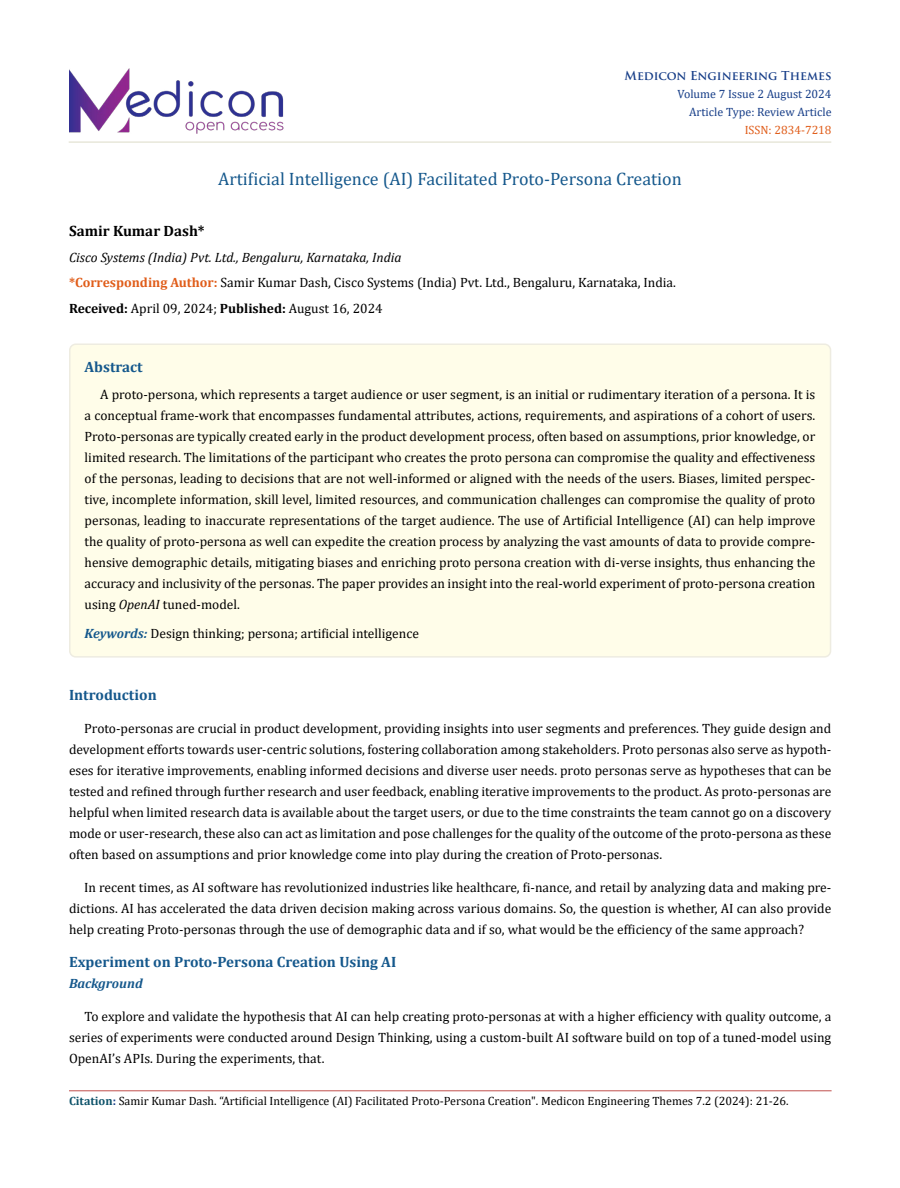
<style>
.page{position:relative;width:900px;height:1188px;background:#fff}
.page>*{position:absolute;margin:0;border:0;box-sizing:border-box;transform-origin:0 0}
.t1{font:18px "Cambria";color:#15588c}
.t2{font:700 15px "Cambria";color:#15588c}
.t3{font:700 15px "Cambria";color:#000}
.t4{font:13.5px/21px "Cambria";color:#000;text-align:justify}
.t5{font:italic 700 13.5px "Cambria";color:#15588c}
.t6{font:12px "Cambria";color:#000}
.t7{font:12px/18px "Cambria";color:#173e88;text-align:right}
.t8{font:700 12px "Trajan Pro";color:#173e88}
.t9{font:12px "Cambria";color:#e05d1a}
.s1{font-style:italic}
.s2{font-weight:700;color:#e05d1a}
.s3{font-weight:700}
.s4{font-weight:700;font-style:italic;color:#15588c}
.s5{font-weight:700;color:#0e536a}
.s6{font-weight:700;color:#173e88}
</style>
<div class="page">
<img style="left:69px;top:68px;width:218px;height:74px">
<hr style="left:69px;top:1091px;width:763px;height:1px;background:#c0504d">
<hr style="left:69px;top:142px;width:762px;height:1px;background:#e0dfcd">
<div style="left:70px;top:344px;width:761px;height:313px;background:#fffde9;border-radius:6px"></div>
<div style="left:69px;top:344px;width:762px;height:314px;border:2px solid #eeece1;border-radius:6px"></div>
<p class="t8" style="left:625px;top:68px;width:208px">Medicon Engineering Themes</p>
<p class="t7" style="left:678px;top:84px;width:155px">Volume 7 Issue 2 August 2024<br>Article Type: Review Article</p>
<p class="t9" style="left:745px;top:122px;width:88px">ISSN: 2834-7218</p>
<h1 class="t1" style="left:218px;top:169px;width:465px">Artificial Intelligence (AI) Facilitated Proto-Persona Creation</h1>
<p class="t3" style="left:69px;top:221px;width:137px">Samir Kumar Dash*</p>
<p class="t4" style="left:69px;top:244px;width:608px;line-height:25.5px;text-align:left"><span class="s1">Cisco Systems (India) Pvt. Ltd., Bengaluru, Karnataka, India<br></span><span class="s2">*Corresponding Author:</span> Samir Kumar Dash, Cisco Systems (India) Pvt. Ltd., Bengaluru, Karnataka, India.<br><span class="s3">Received:</span> April 09, 2024; <span class="s3">Published:</span> August 16, 2024</p>
<p class="t2" style="left:85px;top:356px;width:60px">Abstract</p>
<p class="t4" style="left:85px;top:384px;width:732px;text-indent:16px">A proto-persona, which represents a target audience or user segment, is an initial or rudimentary iteration of a persona. It is a conceptual frame-work that encompasses fundamental attributes, actions, requirements, and aspirations of a cohort of users.<br>Proto-personas are typically created early in the product development process, often based on assumptions, prior knowledge, or limited research. The limitations of the participant who creates the proto persona can compromise the quality and effectiveness of the personas, leading to decisions that are not well-informed or aligned with the needs of the users. Biases, limited perspec&shy;tive, incomplete information, skill level, limited resources, and communication challenges can compromise the quality of proto personas, leading to inaccurate representations of the target audience. The use of Artificial Intelligence (AI) can help improve the quality of proto-persona as well can expedite the creation process by analyzing the vast amounts of data to provide compre&shy;hensive demographic details, mitigating biases and enriching proto persona creation with di-verse insights, thus enhancing the accuracy and inclusivity of the personas. The paper provides an insight into the real-world experiment of proto-persona creation using <span class="s1">OpenAI</span> tuned-model.</p>
<p class="t4" style="left:85px;top:623px;width:336px"><span class="s4">Keywords:</span> Design thinking; persona; artificial intelligence</p>
<p class="t2" style="left:69px;top:684px;width:89px">Introduction</p>
<p class="t4" style="left:69px;top:717px;width:764px;text-indent:15px">Proto-personas are crucial in product development, providing insights into user segments and preferences. They guide design and development efforts towards user-centric solutions, fostering collaboration among stakeholders. Proto personas also serve as hypoth&shy;eses for iterative improvements, enabling informed decisions and diverse user needs. proto personas serve as hypotheses that can be tested and refined through further research and user feedback, enabling iterative improvements to the product. As proto-personas are helpful when limited research data is available about the target users, or due to the time constraints the team cannot go on a discovery mode or user-research, these also can act as limitation and pose challenges for the quality of the outcome of the proto-persona as these often based on assumptions and prior knowledge come into play during the creation of Proto-personas.</p>
<p class="t4" style="left:69px;top:876px;width:764px;text-indent:15px">In recent times, as AI software has revolutionized industries like healthcare, fi-nance, and retail by analyzing data and making pre&shy;dictions. AI has accelerated the data driven decision making across various domains. So, the question is whether, AI can also provide help creating Proto-personas through the use of demographic data and if so, what would be the efficiency of the same approach?</p>
<p class="t2" style="left:69px;top:951px;width:329px">Experiment on Proto-Persona Creation Using AI</p>
<p class="t5" style="left:69px;top:973px;width:75px">Background</p>
<p class="t4" style="left:69px;top:1005px;width:764px;text-indent:15px">To explore and validate the hypothesis that AI can help creating proto-personas at with a higher efficiency with quality outcome, a series of experiments were conducted around Design Thinking, using a custom-built AI software build on top of a tuned-model using OpenAI’s APIs. During the experiments, that.</p>
<p class="t6" style="left:69px;top:1094px;width:721px"><span class="s5">Citation</span><span class="s6">:</span> Samir Kumar Dash. “Artificial Intelligence (AI) Facilitated Proto-Persona Creation". Medicon Engineering Themes 7.2 (2024): 21-26.</p>
</div>
